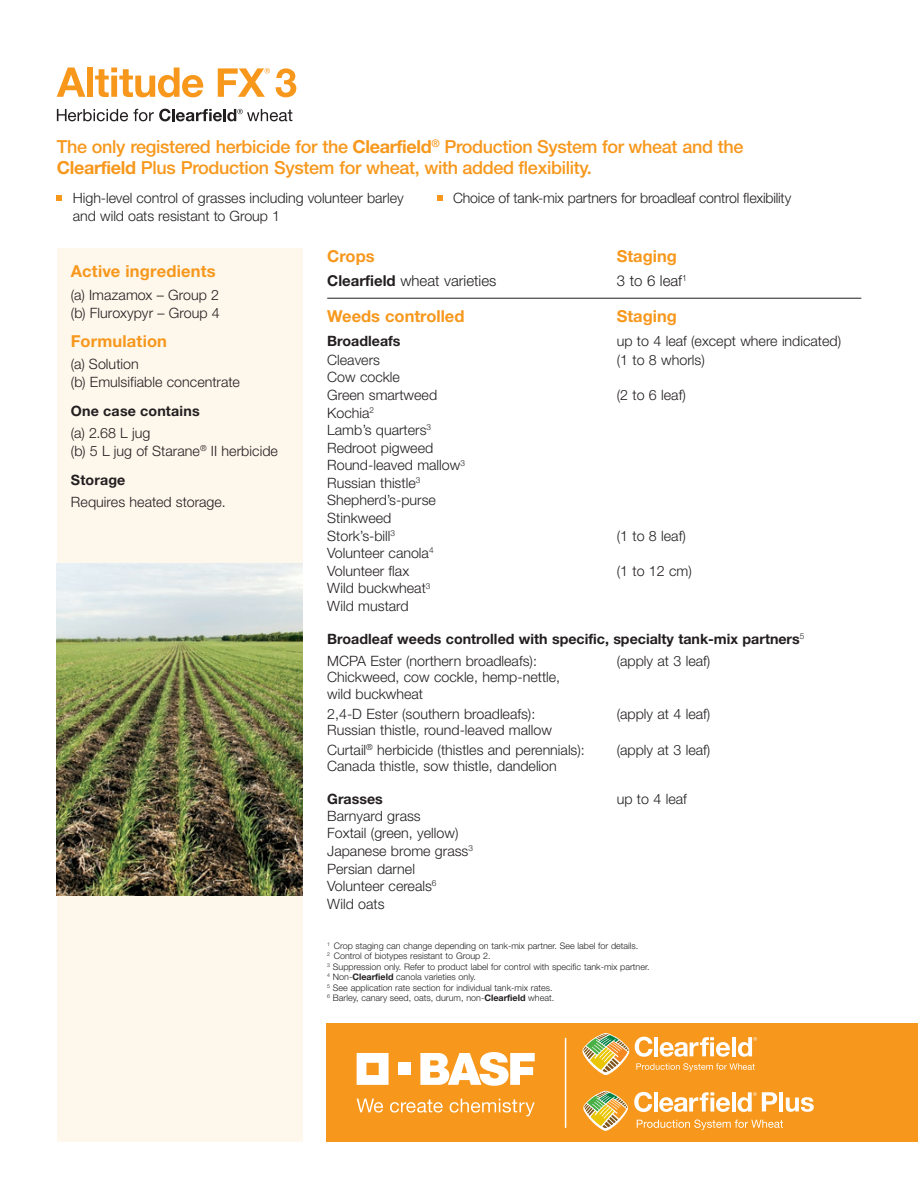
<style>
.page{position:relative;width:918px;height:1188px;background:#fff}
.page>*{position:absolute;margin:0;border:0;box-sizing:border-box;transform-origin:0 0}
.t1{font:500 18px/21px "Helvetica Neue LT Std";letter-spacing:-.02em;color:#f7981d}
.t2{font:700 16.5px "Helvetica Neue LT Std";color:#f7981d}
.t3{font:300 15px "Helvetica Neue LT Std";color:#231f20}
.t4{font:300 14.25px/17.5px "Helvetica Neue LT Std";color:#231f20}
.t5{font:700 14.25px/21.9px "Helvetica Neue LT Std";color:#231f20}
.t6{font:300 9px/10.5px "Helvetica Neue LT Std";color:#231f20}
.s1{font-weight:700}
.s2{font-weight:300}
</style>
<div class="page">
<div style="left:57px;top:248px;width:245px;height:894px;background:#fef7ec"></div>
<div style="left:327px;top:1023px;width:591px;height:119px;background:#f7981d"></div>
<svg style="left:357px;top:1053px;width:32px;height:32px"></svg>
<div style="left:398px;top:1063px;width:13px;height:12px;background:#fff"></div>
<svg style="left:420px;top:1052px;width:115px;height:34px"></svg>
<svg style="left:357px;top:1099px;width:26px;height:14px"></svg>
<svg style="left:390px;top:1099px;width:53px;height:14px"></svg>
<svg style="left:450px;top:1099px;width:85px;height:17px"></svg>
<hr style="left:327px;top:298px;width:534px;height:1px;background:#231f20">
<svg style="left:57px;top:196px;width:5px;height:5px"></svg>
<svg style="left:437px;top:196px;width:5px;height:5px"></svg>
<hr style="left:565px;top:1038px;width:1px;height:90px;background:#fff">
<svg style="left:635px;top:1037px;width:18px;height:20px"></svg>
<hr style="left:654px;top:1037px;width:4px;height:19px;background:#fff">
<svg style="left:660px;top:1037px;width:70px;height:20px"></svg>
<hr style="left:732px;top:1037px;width:4px;height:19px;background:#fff">
<svg style="left:636px;top:1063px;width:119px;height:9px"></svg>
<svg style="left:738px;top:1037px;width:19px;height:20px"></svg>
<svg style="left:583px;top:1033px;width:46px;height:42px"></svg>
<svg style="left:57px;top:68px;width:28px;height:29px"></svg>
<div style="left:87px;top:68px;width:6px;height:29px;background:#f7981d"></div>
<svg style="left:95px;top:68px;width:109px;height:29px"></svg>
<svg style="left:276px;top:68px;width:20px;height:29px"></svg>
<svg style="left:218px;top:68px;width:52px;height:29px"></svg>
<svg style="left:57px;top:109px;width:235px;height:12px"></svg>
<img style="left:57px;top:564px;width:245px;height:331px">
<svg style="left:637px;top:1120px;width:146px;height:10px"></svg>
<svg style="left:634px;top:1092px;width:18px;height:20px"></svg>
<hr style="left:654px;top:1092px;width:4px;height:20px;background:#fff">
<svg style="left:659px;top:1092px;width:71px;height:20px"></svg>
<hr style="left:732px;top:1092px;width:4px;height:20px;background:#fff">
<svg style="left:583px;top:1091px;width:45px;height:40px"></svg>
<svg style="left:738px;top:1092px;width:39px;height:20px"></svg>
<hr style="left:779px;top:1092px;width:4px;height:19px;background:#fff">
<svg style="left:786px;top:1097px;width:28px;height:15px"></svg>
<p class="t1" style="left:57px;top:136px;width:688px">The only registered herbicide for the <span class="s1">Clearfield</span><sup>®</sup> Production System for wheat and the<br><span class="s1">Clearfield</span> Plus Production System for wheat, with added flexibility.</p>
<p class="t4" style="left:73px;top:189px;width:332px;line-height:18px">High-level control of grasses including volunteer barley and wild oats resistant to Group 1</p>
<p class="t4" style="left:453px;top:189px;width:340px">Choice of tank-mix partners for broadleaf control flexibility</p>
<p class="t2" style="left:71px;top:261px;width:146px">Active ingredients</p>
<p class="t4" style="left:71px;top:285px;width:150px;line-height:18px">(a) Imazamox – Group 2 (b) Fluroxypyr – Group 4</p>
<p class="t2" style="left:71px;top:330px;width:98px">Formulation</p>
<p class="t4" style="left:71px;top:355px;width:170px;line-height:18px">(a) Solution<br>(b) Emulsifiable concentrate</p>
<p class="t5" style="left:71px;top:399px;width:130px">One case contains</p>
<p class="t4" style="left:71px;top:424px;width:209px;line-height:18px">(a) 2.68 L jug<br>(b) 5 L jug of Starane<sup>®</sup> II herbicide</p>
<p class="t5" style="left:71px;top:468px;width:56px">Storage</p>
<p class="t4" style="left:71px;top:493px;width:156px">Requires heated storage.</p>
<p class="t2" style="left:327px;top:246px;width:49px">Crops</p>
<p class="t2" style="left:617px;top:246px;width:62px">Staging</p>
<p class="t3" style="left:327px;top:271px;width:171px"><span class="s1">Clearfield</span> wheat varieties</p>
<p class="t3" style="left:617px;top:271px;width:72px">3 to 6 leaf<sup>1</sup></p>
<p class="t2" style="left:327px;top:306px;width:139px">Weeds controlled</p>
<p class="t2" style="left:617px;top:306px;width:62px">Staging</p>
<p class="t5" style="left:327px;top:329px;width:75px">Broadleafs</p>
<p class="t4" style="left:617px;top:331px;width:226px">up to 4 leaf (except where indicated)</p>
<p class="t4" style="left:327px;top:351px;width:54px">Cleavers</p>
<p class="t4" style="left:617px;top:351px;width:90px">(1 to 8 whorls)</p>
<p class="t4" style="left:327px;top:368px;width:111px">Cow cockle<br>Green smartweed</p>
<p class="t4" style="left:617px;top:386px;width:71px">(2 to 6 leaf)</p>
<p class="t4" style="left:327px;top:403px;width:139px">Kochia<sup>2<br></sup>Lamb’s quarters<sup>3<br></sup>Redroot pigweed<br>Round-leaved mallow<sup>3<br></sup>Russian thistle<sup>3<br></sup>Shepherd’s-purse<br>Stinkweed<br>Stork’s-bill<sup>3</sup></p>
<p class="t4" style="left:327px;top:544px;width:108px">Volunteer canola<sup>4<br></sup>Volunteer flax</p>
<p class="t4" style="left:617px;top:526px;width:71px">(1 to 8 leaf)</p>
<p class="t4" style="left:617px;top:562px;width:77px">(1 to 12 cm)</p>
<p class="t4" style="left:327px;top:579px;width:105px">Wild buckwheat<sup>3<br></sup>Wild mustard</p>
<p class="t5" style="left:327px;top:628px;width:479px">Broadleaf weeds controlled with specific, specialty tank-mix partners<sup>5<br></sup><span class="s2">MCPA Ester (northern broadleafs):</span></p>
<p class="t4" style="left:617px;top:652px;width:95px">(apply at 3 leaf)</p>
<p class="t4" style="left:327px;top:669px;width:234px;line-height:16.5px">Chickweed, cow cockle, hemp-nettle, wild buckwheat</p>
<p class="t4" style="left:327px;top:704px;width:210px">2,4-D Ester (southern broadleafs):</p>
<p class="t4" style="left:617px;top:704px;width:95px">(apply at 4 leaf)</p>
<p class="t4" style="left:327px;top:720px;width:259px;line-height:19.8px">Russian thistle, round-leaved mallow<br>Curtail<sup>®</sup> herbicide (thistles and perennials):</p>
<p class="t4" style="left:617px;top:741px;width:95px">(apply at 3 leaf)</p>
<p class="t4" style="left:327px;top:757px;width:231px">Canada thistle, sow thistle, dandelion</p>
<p class="t5" style="left:327px;top:788px;width:57px">Grasses</p>
<p class="t4" style="left:617px;top:790px;width:72px">up to 4 leaf</p>
<p class="t4" style="left:327px;top:807px;width:147px">Barnyard grass<br>Foxtail (green, yellow)<br>Japanese brome grass<sup>3<br></sup>Persian darnel<br>Volunteer cereals<sup>6<br></sup>Wild oats</p>
<p class="t6" style="left:327px;top:940px;width:324px"><sup>1</sup> Crop staging can change depending on tank-mix partner. See label for details.<br><sup>2</sup> Control of biotypes resistant to Group 2.<br><sup>3</sup> Suppression only. Refer to product label for control with specific tank-mix partner.<br><sup>4</sup> Non-<span class="s1">Clearfield</span> canola varieties only.<br><sup>5</sup> See application rate section for individual tank-mix rates.<br><sup>6</sup> Barley, canary seed, oats, durum, non-<span class="s1">Clearfield</span> wheat.</p>
</div>
